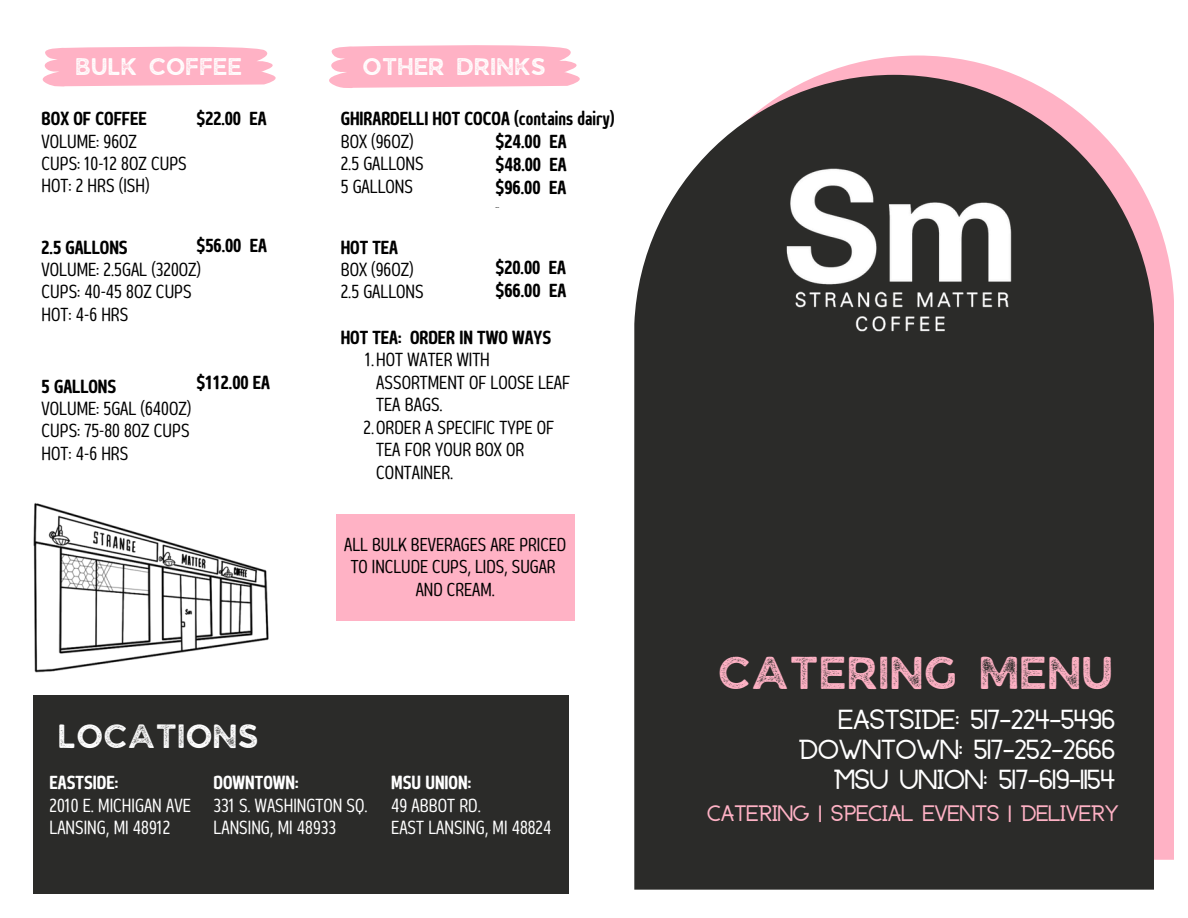
<style>
.page{position:relative;width:1188px;height:918px;background:#fff}
.page>*{position:absolute;margin:0;border:0;box-sizing:border-box;transform-origin:0 0}
.t1{font:43.5px "JA Jaya Giri Sans Rough";color:#ffb2c5}
.t2{font:31.8px "JA Jaya Giri Sans Rough";color:#fff}
.t3{font:22.8px "JA Jaya Giri Sans Rough";color:#fff}
.t4{font:700 22.05px/30px "Anchorage";color:#fff;text-align:right}
.t5{font:21px/22.5px "Dumondi Re Co";color:#000}
.t6{font:21px/22.5px "Dumondi Bo Co";color:#000}
.t7{font:21px/22.5px "Dumondi Re Co";color:#fff}
.t8{font:20.7px/22.5px "Dumondi Re Co";color:#000;text-align:center}
.t9{font:700 18px "Anchorage";color:#ffb2c5}
.s1{font-family:"Dumondi Bo Co"}
.s2{font-family:"Dumondi Re Co"}
</style>
<div class="page">
<svg style="left:820px;top:56px;width:354px;height:804px;fill:#ffb2c5"></svg>
<svg style="left:634px;top:75px;width:520px;height:814px;background:#3e3c3b"></svg>
<img style="left:728px;top:126px;width:345px;height:259px">
<svg style="left:42px;top:46px;width:234px;height:41px;background:#fbc"></svg>
<svg style="left:329px;top:45px;width:251px;height:43px;background:#ffb9ca"></svg>
<div style="left:33px;top:695px;width:535px;height:198px;background:#2b2b29"></div>
<img style="left:33px;top:503px;width:236px;height:170px">
<div style="left:914px;top:513px;width:118px;height:108px;background:#2b2b29"></div>
<div style="left:994px;top:546px;width:118px;height:105px;background:#2b2b29"></div>
<div style="left:336px;top:515px;width:239px;height:106px;background:#ffb2c5"></div>
<h3 class="t3" style="left:77px;top:57px;width:168px">BULK COFFEE</h3>
<h4 class="t5" style="left:42px;top:107px;width:147px"><span class="s1">BOX OF COFFEE<br></span>VOLUME: 96OZ<br>CUPS: 10-12 8OZ CUPS<br>HOT: 2 HRS (ISH)</h4>
<h3 class="t6" style="left:197px;top:107px;width:72px">$22.00 EA</h3>
<h3 class="t6" style="left:197px;top:233px;width:72px">$56.00 EA</h3>
<h3 class="t5" style="left:42px;top:235px;width:161px"><span class="s1">2.5 GALLONS<br></span>VOLUME: 2.5GAL (320OZ)<br>CUPS: 40-45 8OZ CUPS<br>HOT: 4-6 HRS</h3>
<h4 class="t6" style="left:197px;top:370px;width:75px">$112.00 EA</h4>
<h3 class="t5" style="left:42px;top:374px;width:151px"><span class="s1">5 GALLONS<br></span>VOLUME: 5GAL (640OZ)<br>CUPS: 75-80 8OZ CUPS<br>HOT: 4-6 HRS</h3>
<h6 class="t3" style="left:364px;top:57px;width:185px">OTHER DRINKS</h6>
<h3 class="t6" style="left:341px;top:107px;width:275px">GHIRARDELLI HOT COCOA (contains dairy)<br><span class="s2">BOX (96OZ)<br>2.5 GALLONS<br>5 GALLONS</span></h3>
<p class="t6" style="left:496px;top:130px;width:73px;line-height:23px;text-align:justify">$24.00 EA $48.00 EA $96.00 EA</p>
<p class="t5" style="left:341px;top:235px;width:85px"><span class="s1">HOT TEA<br></span>BOX (96OZ)<br>2.5 GALLONS</p>
<h4 class="t6" style="left:496px;top:255px;width:72px;line-height:23px">$20.00 EA $66.00 EA</h4>
<h4 class="t6" style="left:341px;top:325px;width:212px">HOT TEA: ORDER IN TWO WAYS</h4>
<h4 class="t5" style="left:376px;top:348px;width:195px;text-indent:-11px">1.HOT WATER WITH<br>ASSORTMENT OF LOOSE LEAF<br>TEA BAGS.</h4>
<h4 class="t5" style="left:376px;top:415px;width:179px;text-indent:-13px">2.ORDER A SPECIFIC TYPE OF<br>TEA FOR YOUR BOX OR<br>CONTAINER.</h4>
<h4 class="t8" style="left:344px;top:533px;width:224px">ALL BULK BEVERAGES ARE PRICED<br>TO INCLUDE CUPS, LIDS, SUGAR<br>AND CREAM.</h4>
<h3 class="t2" style="left:60px;top:723px;width:202px">LOCATIONS</h3>
<p class="t7" style="left:214px;top:771px;width:156px"><span class="s1">DOWNTOWN:<br></span>331 S. WASHINGTON SQ.<br>LANSING, MI 48933</p>
<h4 class="t7" style="left:50px;top:771px;width:143px"><span class="s1">EASTSIDE:<br></span>2010 E. MICHIGAN AVE<br>LANSING, MI 48912</h4>
<p class="t7" style="left:391px;top:771px;width:162px"><span class="s1">MSU UNION:<br></span>49 ABBOT RD.<br>EAST LANSING, MI 48824</p>
<p class="t1" style="left:720px;top:655px;width:397px">CATERING MENU</p>
<h3 class="t4" style="left:799px;top:707px;width:318px">EASTSIDE: 517-224-5496<br>DOWNTOWN: 517-252-2666<br>MSU UNION: 517-619-1154</h3>
<p class="t9" style="left:707px;top:805px;width:413px">CATERING | SPECIAL EVENTS | DELIVERY</p>
</div>
